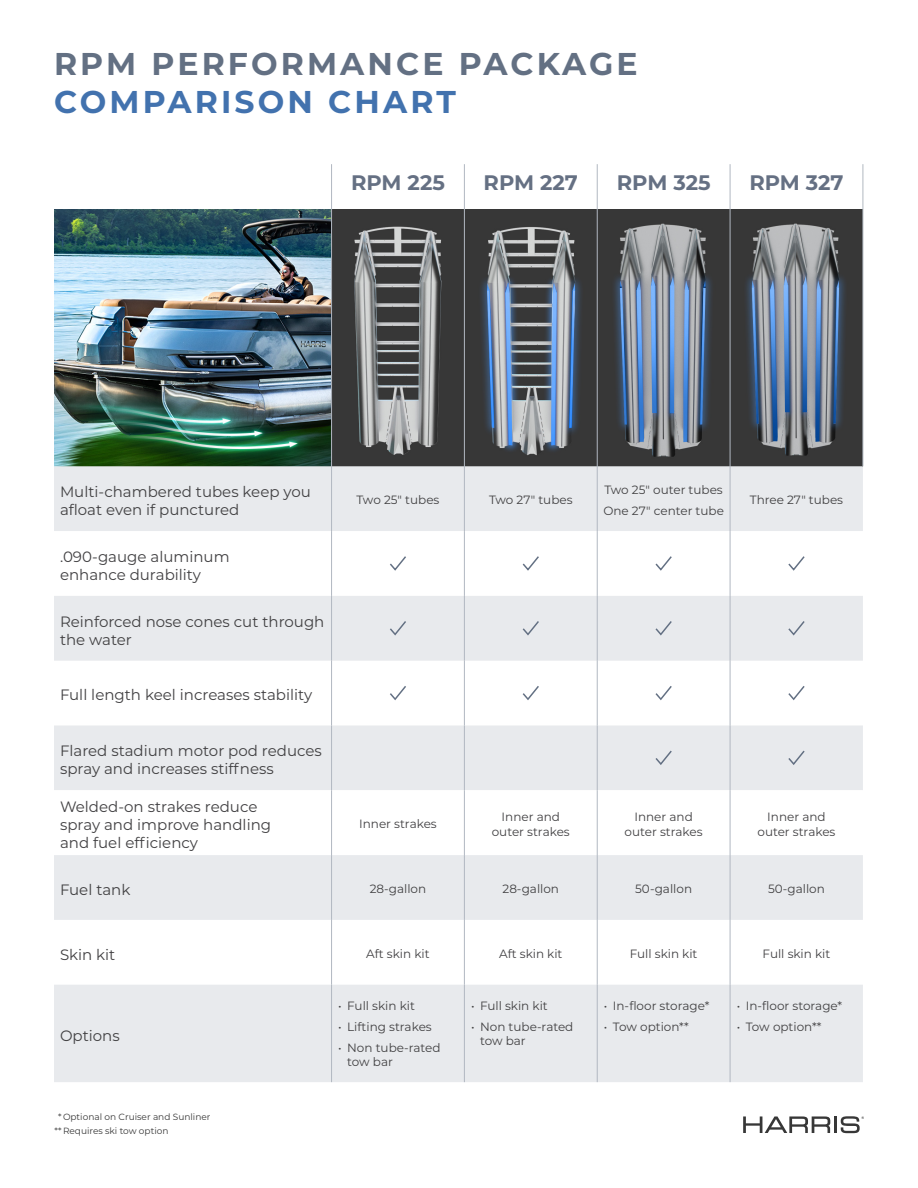
<style>
.page{position:relative;width:918px;height:1188px;background:#fff}
.page>*{position:absolute;margin:0;border:0;box-sizing:border-box;transform-origin:0 0}
.t1{font:700 31.5px/37px "Montserrat";letter-spacing:.1em;color:#637083}
.Specs_Model_larger{font:700 21px "Montserrat";color:#657083}
.Specs_Entry{font:15px/18px "Montserrat";color:#414042}
.Specs_Entry-2{font:12px/14.4px "Montserrat";color:#414042;text-align:center}
.Chart_text{font:12px "Montserrat";color:#414042}
.Bodycopy_Bullet_Level_1{font:9px/14.1px "Montserrat";color:#373737}
.s1{color:#4272ae}
</style>
<div class="page">
<img style="left:54px;top:210px;width:277px;height:256px">
<svg style="left:598px;top:210px;width:132px;height:256px;background:#606975"></svg>
<svg style="left:731px;top:210px;width:132px;height:256px;background:#5e6672"></svg>
<svg style="left:332px;top:210px;width:132px;height:256px;background:#5e5e5f"></svg>
<svg style="left:465px;top:210px;width:132px;height:256px;background:#5e646d"></svg>
<svg style="left:743px;top:1116px;width:87px;height:17px"></svg>
<hr style="left:834px;top:1116px;width:3px;height:17px;background:#373737">
<svg style="left:841px;top:1116px;width:23px;height:17px"></svg>
<div style="left:54px;top:466px;width:809px;height:65px;background:#e8eaed"></div>
<svg style="left:54px;top:596px;width:809px;height:324px;fill:#e8eaed"></svg>
<svg style="left:54px;top:790px;width:809px;height:65px"></svg>
<div style="left:54px;top:985px;width:809px;height:97px;background:#e8eaed"></div>
<hr style="left:331px;top:164px;width:1px;height:302px;background:#b1b8c1">
<hr style="left:464px;top:164px;width:1px;height:302px;background:#b1b8c1">
<hr style="left:597px;top:164px;width:1px;height:302px;background:#b1b8c1">
<hr style="left:730px;top:164px;width:1px;height:302px;background:#b1b8c1">
<hr style="left:331px;top:466px;width:1px;height:65px;background:#b1b8c1">
<hr style="left:331px;top:531px;width:1px;height:65px;background:#b1b8c1">
<hr style="left:331px;top:596px;width:1px;height:65px;background:#b1b8c1">
<hr style="left:331px;top:661px;width:1px;height:64px;background:#b1b8c1">
<hr style="left:331px;top:725px;width:1px;height:65px;background:#b1b8c1">
<hr style="left:331px;top:790px;width:1px;height:65px;background:#b1b8c1">
<hr style="left:331px;top:855px;width:1px;height:65px;background:#b1b8c1">
<hr style="left:331px;top:920px;width:1px;height:65px;background:#b1b8c1">
<hr style="left:331px;top:985px;width:1px;height:97px;background:#b1b8c1">
<hr style="left:464px;top:466px;width:1px;height:65px;background:#b1b8c1">
<hr style="left:464px;top:531px;width:1px;height:65px;background:#b1b8c1">
<hr style="left:464px;top:596px;width:1px;height:65px;background:#b1b8c1">
<hr style="left:464px;top:661px;width:1px;height:64px;background:#b1b8c1">
<hr style="left:464px;top:725px;width:1px;height:65px;background:#b1b8c1">
<hr style="left:464px;top:790px;width:1px;height:65px;background:#b1b8c1">
<hr style="left:464px;top:855px;width:1px;height:65px;background:#b1b8c1">
<hr style="left:464px;top:920px;width:1px;height:65px;background:#b1b8c1">
<hr style="left:464px;top:985px;width:1px;height:97px;background:#b1b8c1">
<hr style="left:597px;top:466px;width:1px;height:65px;background:#b1b8c1">
<hr style="left:597px;top:531px;width:1px;height:65px;background:#b1b8c1">
<hr style="left:597px;top:596px;width:1px;height:65px;background:#b1b8c1">
<hr style="left:597px;top:661px;width:1px;height:64px;background:#b1b8c1">
<hr style="left:597px;top:725px;width:1px;height:65px;background:#b1b8c1">
<hr style="left:597px;top:790px;width:1px;height:65px;background:#b1b8c1">
<hr style="left:597px;top:855px;width:1px;height:65px;background:#b1b8c1">
<hr style="left:597px;top:920px;width:1px;height:65px;background:#b1b8c1">
<hr style="left:597px;top:985px;width:1px;height:97px;background:#b1b8c1">
<hr style="left:730px;top:466px;width:1px;height:65px;background:#b1b8c1">
<hr style="left:730px;top:531px;width:1px;height:65px;background:#b1b8c1">
<hr style="left:730px;top:596px;width:1px;height:65px;background:#b1b8c1">
<hr style="left:730px;top:661px;width:1px;height:64px;background:#b1b8c1">
<hr style="left:730px;top:725px;width:1px;height:65px;background:#b1b8c1">
<hr style="left:730px;top:790px;width:1px;height:65px;background:#b1b8c1">
<hr style="left:730px;top:855px;width:1px;height:65px;background:#b1b8c1">
<hr style="left:730px;top:920px;width:1px;height:65px;background:#b1b8c1">
<hr style="left:730px;top:985px;width:1px;height:97px;background:#b1b8c1">
<hr style="left:863px;top:164px;width:1px;height:302px;background:#b1b8c1">
<svg style="left:390px;top:556px;width:16px;height:15px"></svg>
<svg style="left:522px;top:556px;width:17px;height:15px"></svg>
<svg style="left:655px;top:556px;width:17px;height:15px"></svg>
<svg style="left:788px;top:556px;width:17px;height:15px"></svg>
<svg style="left:388px;top:619px;width:20px;height:18px"></svg>
<svg style="left:521px;top:619px;width:20px;height:18px"></svg>
<svg style="left:654px;top:619px;width:19px;height:18px"></svg>
<svg style="left:787px;top:619px;width:19px;height:18px"></svg>
<svg style="left:388px;top:684px;width:20px;height:18px"></svg>
<svg style="left:521px;top:684px;width:20px;height:18px"></svg>
<svg style="left:654px;top:684px;width:19px;height:18px"></svg>
<svg style="left:787px;top:684px;width:19px;height:18px"></svg>
<svg style="left:654px;top:749px;width:19px;height:17px"></svg>
<svg style="left:787px;top:749px;width:19px;height:17px"></svg>
<p class="t1" style="left:54px;top:44px;width:585px">RPM PERFORMANCE PACKAGE<br><span class="s1">COMPARISON CHART</span></p>
<p class="Specs_Model_larger" style="left:351px;top:168px;width:95px">RPM 225</p>
<p class="Specs_Model_larger" style="left:484px;top:168px;width:96px">RPM 227</p>
<p class="Specs_Model_larger" style="left:617px;top:168px;width:95px">RPM 325</p>
<p class="Specs_Model_larger" style="left:749px;top:168px;width:96px">RPM 327</p>
<p class="Specs_Entry" style="left:60px;top:482px;width:252px">Multi-chambered tubes keep you afloat even if punctured</p>
<p class="Chart_text" style="left:357px;top:492px;width:84px">Two 25" tubes</p>
<p class="Chart_text" style="left:489px;top:492px;width:85px">Two 27" tubes</p>
<p class="Specs_Entry" style="left:60px;top:547px;width:171px">.090-gauge aluminum enhance durability</p>
<p class="Specs_Entry" style="left:60px;top:612px;width:266px">Reinforced nose cones cut through the water</p>
<p class="Specs_Entry" style="left:60px;top:685px;width:254px">Full length keel increases stability</p>
<p class="Chart_text" style="left:604px;top:481px;width:120px">Two 25" outer tubes</p>
<p class="Chart_text" style="left:603px;top:503px;width:122px">One 27" center tube</p>
<p class="Chart_text" style="left:750px;top:492px;width:95px">Three 27" tubes</p>
<p class="Specs_Entry" style="left:60px;top:741px;width:263px">Flared stadium motor pod reduces spray and increases stiffness</p>
<p class="Specs_Entry" style="left:60px;top:797px;width:213px">Welded-on strakes reduce spray and improve handling and fuel efficiency</p>
<p class="Specs_Entry-2" style="left:359px;top:817px;width:79px">Inner strakes</p>
<p class="Specs_Entry-2" style="left:492px;top:809px;width:80px">Inner and outer strakes</p>
<p class="Specs_Entry-2" style="left:625px;top:809px;width:80px">Inner and outer strakes</p>
<p class="Specs_Entry-2" style="left:757px;top:809px;width:80px">Inner and outer strakes</p>
<p class="Specs_Entry" style="left:60px;top:880px;width:72px">Fuel tank</p>
<p class="Chart_text" style="left:370px;top:881px;width:58px">28-gallon</p>
<p class="Chart_text" style="left:503px;top:881px;width:58px">28-gallon</p>
<p class="Chart_text" style="left:635px;top:881px;width:58px">50-gallon</p>
<p class="Chart_text" style="left:768px;top:881px;width:58px">50-gallon</p>
<p class="Specs_Entry" style="left:60px;top:945px;width:57px">Skin kit</p>
<p class="Specs_Entry-2" style="left:366px;top:946px;width:65px">Aft skin kit</p>
<p class="Specs_Entry-2" style="left:499px;top:946px;width:65px">Aft skin kit</p>
<p class="Specs_Entry-2" style="left:630px;top:946px;width:69px">Full skin kit</p>
<p class="Specs_Entry-2" style="left:763px;top:946px;width:69px">Full skin kit</p>
<p class="Specs_Entry" style="left:60px;top:1026px;width:61px">Options</p>
<p class="Bodycopy_Bullet_Level_1" style="left:54px;top:1110px;width:158px;text-indent:4px">* Optional on Cruiser and Sunliner ** Requires ski tow option</p>
<p class="Specs_Entry-2" style="left:338px;top:998px;width:78px">• Full skin kit</p>
<p class="Specs_Entry-2" style="left:338px;top:1019px;width:95px">• Lifting strakes</p>
<p class="Specs_Entry-2" style="left:347px;top:1040px;width:95px;text-align:left;text-indent:-9px">• Non tube-rated tow bar</p>
<p class="Specs_Entry-2" style="left:471px;top:998px;width:78px">• Full skin kit</p>
<p class="Specs_Entry-2" style="left:480px;top:1019px;width:95px;text-align:left;text-indent:-9px">• Non tube-rated tow bar</p>
<p class="Specs_Entry-2" style="left:604px;top:998px;width:107px">• In-floor storage*</p>
<p class="Specs_Entry-2" style="left:604px;top:1019px;width:86px">• Tow option**</p>
<p class="Specs_Entry-2" style="left:737px;top:998px;width:107px">• In-floor storage*</p>
<p class="Specs_Entry-2" style="left:737px;top:1019px;width:86px">• Tow option**</p>
</div>
